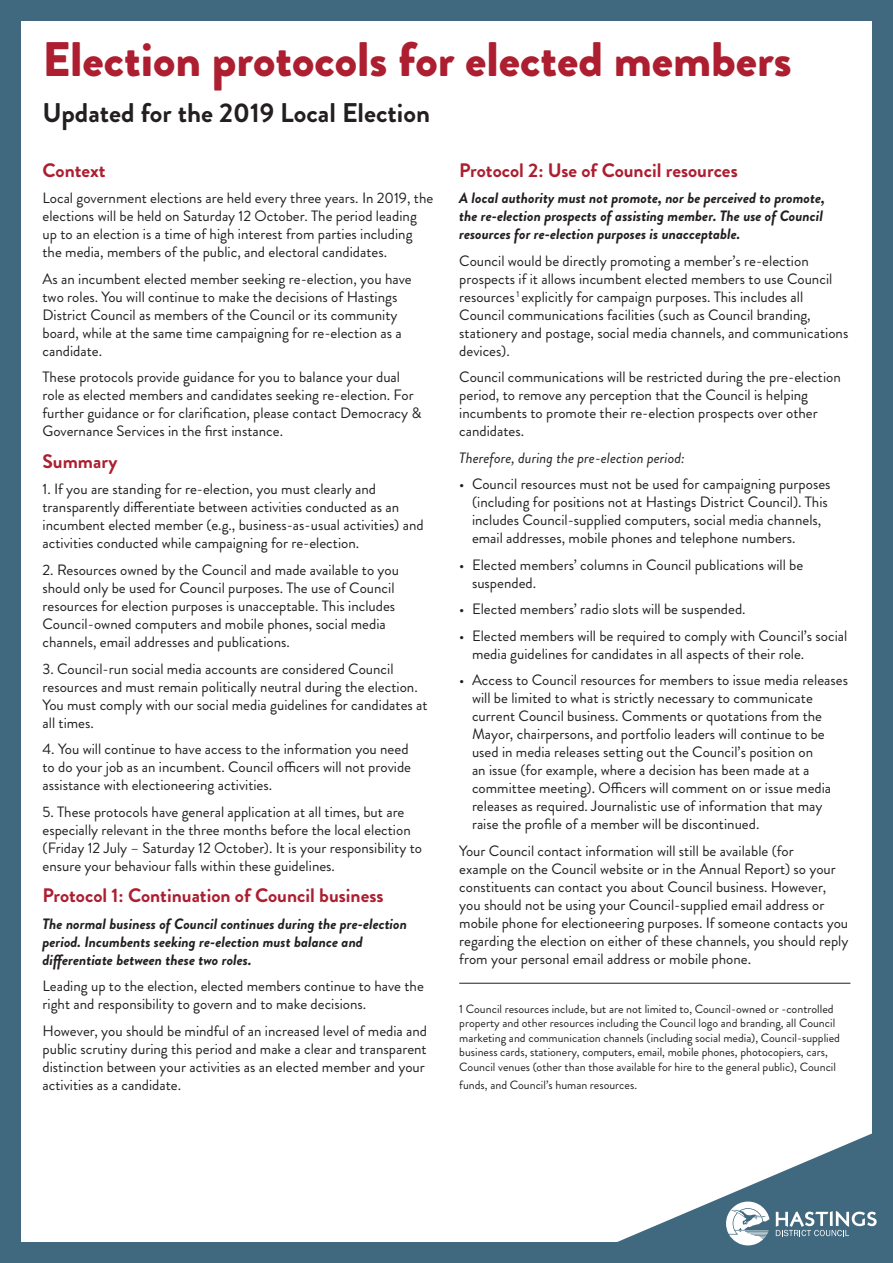
<style>
.page{position:relative;width:893px;height:1263px;background:#40687e}
.page>*{position:absolute;margin:0;border:0;box-sizing:border-box;transform-origin:0 0}
.t1{font:900 48.45px "Brandon Grotesque";color:#ac1e30}
.t2{font:700 27px "Brandon Grotesque";color:#231f20}
.t3{font:700 19.5px "Brandon Grotesque";color:#ac1e30}
.t4{font:15px/18px "Brandon Grotesque";color:#231f20}
.t5{font:italic 700 15px/18px "Brandon Grotesque";color:#231f20}
.t6{font:italic 15px "Brandon Grotesque";color:#231f20}
.t7{font:12px/14.4px "Brandon Grotesque";color:#231f20}
</style>
<div class="page">
<div style="left:21px;top:21px;width:851px;height:1221px;background:#fff"></div>
<hr style="left:459px;top:983px;width:391px;height:1px;background:#231f20">
<svg style="left:617px;top:1133px;width:255px;height:113px"></svg>
<svg style="left:776px;top:1211px;width:101px;height:25px"></svg>
<svg style="left:726px;top:1201px;width:43px;height:44px"></svg>
<p class="t1" style="left:43px;top:25px;width:751px">Election protocols for elected members</p>
<p class="t2" style="left:43px;top:93px;width:389px">Updated for the 2019 Local Election</p>
<p class="t3" style="left:43px;top:156px;width:65px">Context</p>
<p class="t4" style="left:43px;top:189px;width:392px">Local government elections are held every three years. In 2019, the elections will be held on Saturday 12 October. The period leading up to an election is a time of high interest from parties including the media, members of the public, and electoral candidates.</p>
<p class="t4" style="left:43px;top:270px;width:371px">As an incumbent elected member seeking re-election, you have two roles. You will continue to make the decisions of Hastings District Council as members of the Council or its community board, while at the same time campaigning for re-election as a candidate.</p>
<p class="t4" style="left:43px;top:368px;width:381px">These protocols provide guidance for you to balance your dual role as elected members and candidates seeking re-election. For further guidance or for clarification, please contact Democracy &amp; Governance Services in the first instance.</p>
<p class="t3" style="left:43px;top:448px;width:76px">Summary</p>
<p class="t4" style="left:43px;top:480px;width:383px">1. If you are standing for re-election, you must clearly and transparently differentiate between activities conducted as an incumbent elected member (e.g., business-as-usual activities) and activities conducted while campaigning for re-election.</p>
<p class="t4" style="left:43px;top:561px;width:358px">2. Resources owned by the Council and made available to you should only be used for Council purposes. The use of Council resources for election purposes is unacceptable. This includes Council-owned computers and mobile phones, social media channels, email addresses and publications.</p>
<p class="t4" style="left:43px;top:659px;width:387px">3. Council-run social media accounts are considered Council resources and must remain politically neutral during the election.<br>You must comply with our social media guidelines for candidates at all times.</p>
<p class="t4" style="left:43px;top:740px;width:370px">4. You will continue to have access to the information you need to do your job as an incumbent. Council officers will not provide assistance with electioneering activities.</p>
<p class="t4" style="left:43px;top:803px;width:381px">5. These protocols have general application at all times, but are especially relevant in the three months before the local election (Friday 12 July – Saturday 12 October). It is your responsibility to ensure your behaviour falls within these guidelines.</p>
<p class="t3" style="left:43px;top:882px;width:343px">Protocol 1: Continuation of Council business</p>
<p class="t5" style="left:43px;top:915px;width:366px">The normal business of Council continues during the pre-election period. Incumbents seeking re-election must balance and differentiate between these two roles.</p>
<p class="t4" style="left:43px;top:977px;width:383px">Leading up to the election, elected members continue to have the right and responsibility to govern and to make decisions.</p>
<p class="t4" style="left:43px;top:1022px;width:386px">However, you should be mindful of an increased level of media and public scrutiny during this period and make a clear and transparent distinction between your activities as an elected member and your activities as a candidate.</p>
<p class="t3" style="left:459px;top:156px;width:280px">Protocol 2: Use of Council resources</p>
<p class="t5" style="left:459px;top:189px;width:367px">A local authority must not promote, nor be perceived to promote, the re-election prospects of assisting member. The use of Council resources for re-election purposes is unacceptable.</p>
<p class="t4" style="left:459px;top:252px;width:391px">Council would be directly promoting a member’s re-election prospects if it allows incumbent elected members to use Council resources <sup>1</sup> explicitly for campaign purposes. This includes all Council communications facilities (such as Council branding, stationery and postage, social media channels, and communications devices).</p>
<p class="t4" style="left:459px;top:368px;width:383px">Council communications will be restricted during the pre-election period, to remove any perception that the Council is helping incumbents to promote their re-election prospects over other candidates.</p>
<p class="t6" style="left:459px;top:447px;width:227px">Therefore, during the pre-election period:</p>
<p class="t4" style="left:472px;top:475px;width:360px;text-indent:-13px">• Council resources must not be used for campaigning purposes (including for positions not at Hastings District Council). This includes Council-supplied computers, social media channels, email addresses, mobile phones and telephone numbers.</p>
<p class="t4" style="left:472px;top:556px;width:333px;text-indent:-13px">• Elected members’ columns in Council publications will be suspended.</p>
<p class="t4" style="left:459px;top:600px;width:288px">• Elected members’ radio slots will be suspended.</p>
<p class="t4" style="left:472px;top:627px;width:377px;text-indent:-13px">• Elected members will be required to comply with Council’s social media guidelines for candidates in all aspects of their role.</p>
<p class="t4" style="left:472px;top:671px;width:377px;text-indent:-13px">• Access to Council resources for members to issue media releases will be limited to what is strictly necessary to communicate current Council business. Comments or quotations from the Mayor, chairpersons, and portfolio leaders will continue to be used in media releases setting out the Council’s position on<br>an issue (for example, where a decision has been made at a committee meeting). Officers will comment on or issue media releases as required. Journalistic use of information that may raise the profile of a member will be discontinued.</p>
<p class="t4" style="left:459px;top:842px;width:391px">Your Council contact information will still be available (for<br>example on the Council website or in the Annual Report) so your constituents can contact you about Council business. However, you should not be using your Council-supplied email address or mobile phone for electioneering purposes. If someone contacts you regarding the election on either of these channels, you should reply from your personal email address or mobile phone.</p>
<p class="t7" style="left:459px;top:1002px;width:382px">1 Council resources include, but are not limited to, Council-owned or -controlled property and other resources including the Council logo and branding, all Council marketing and communication channels (including social media), Council-supplied business cards, stationery, computers, email, mobile phones, photocopiers, cars, Council venues (other than those available for hire to the general public), Council</p>
<p class="t7" style="left:459px;top:1077px;width:179px">funds, and Council’s human resources.</p>
</div>
